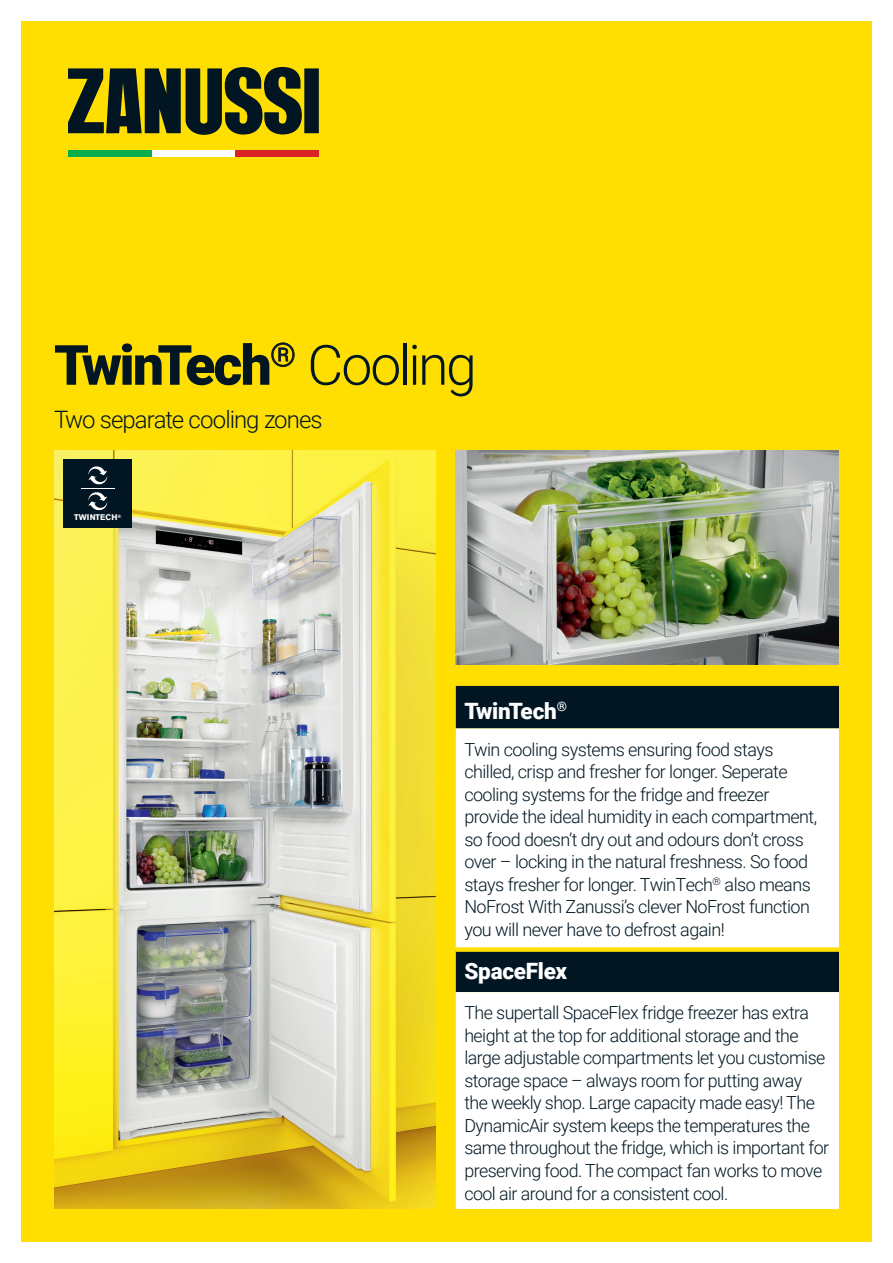
<style>
.page{position:relative;width:893px;height:1263px;background:#fff}
.page>*{position:absolute;margin:0;border:0;box-sizing:border-box;transform-origin:0 0}
._01_Section_Title{font:900 55.5px "Roboto";letter-spacing:-.045em;color:#011622}
._01_Section_Title-2{font:300 24px "Roboto";letter-spacing:-.04em;color:#011622}
._03_STA{font:900 22.5px "Roboto";letter-spacing:-.015em;color:#fff}
._004_Table_Descripti{font:300 18px/22.5px "Roboto";letter-spacing:-.03em;color:#011622}
.t1{font:700 8.1px "Akzidenz Grotesk Pro";color:#fff}
.s1{font-weight:300}
</style>
<div class="page">
<div style="left:21px;top:21px;width:851px;height:1221px;background:#ffdf01"></div>
<img style="left:54px;top:451px;width:382px;height:758px">
<img style="left:456px;top:451px;width:383px;height:214px">
<div style="left:456px;top:686px;width:383px;height:42px;background:#011622"></div>
<svg style="left:456px;top:728px;width:383px;height:481px;background:#e9ebec"></svg>
<div style="left:456px;top:947px;width:383px;height:5px;background:#ffdf01"></div>
<div style="left:152px;top:150px;width:83px;height:7px;background:#fff"></div>
<div style="left:68px;top:150px;width:84px;height:7px;background:#08ae4c"></div>
<div style="left:235px;top:150px;width:84px;height:7px;background:#da2128"></div>
<svg style="left:68px;top:67px;width:251px;height:68px"></svg>
<svg style="left:271px;top:342px;width:24px;height:25px"></svg>
<div style="left:64px;top:460px;width:68px;height:68px;background:#011622"></div>
<svg style="left:88px;top:466px;width:20px;height:18px"></svg>
<svg style="left:88px;top:492px;width:20px;height:18px"></svg>
<hr style="left:81px;top:488px;width:33px;height:1px;background:#fff">
<p class="_01_Section_Title" style="left:54px;top:326px;width:424px">TwinTech<sup>®</sup> <span class="s1">Cooling</span></p>
<p class="_01_Section_Title-2" style="left:54px;top:402px;width:270px">Two separate cooling zones</p>
<p class="t1" style="left:74px;top:512px;width:49px">TWINTECH<sup>®</sup></p>
<p class="_03_STA" style="left:464px;top:695px;width:104px">TwinTech<sup>®</sup></p>
<p class="_004_Table_Descripti" style="left:464px;top:737px;width:354px">Twin cooling systems ensuring food stays chilled, crisp and fresher for longer. Seperate cooling systems for the fridge and freezer provide the ideal humidity in each compartment, so food doesn’t dry out and odours don’t cross over – locking in the natural freshness. So food stays fresher for longer. TwinTech<sup>®</sup> also means NoFrost With Zanussi’s clever NoFrost function you will never have to defrost again!</p>
<p class="_03_STA" style="left:464px;top:955px;width:104px">SpaceFlex</p>
<p class="_004_Table_Descripti" style="left:464px;top:1001px;width:366px">The supertall SpaceFlex fridge freezer has extra height at the top for additional storage and the large adjustable compartments let you customise storage space – always room for putting away the weekly shop. Large capacity made easy! The DynamicAir system keeps the temperatures the same throughout the fridge, which is important for preserving food. The compact fan works to move cool air around for a consistent cool.</p>
</div>
